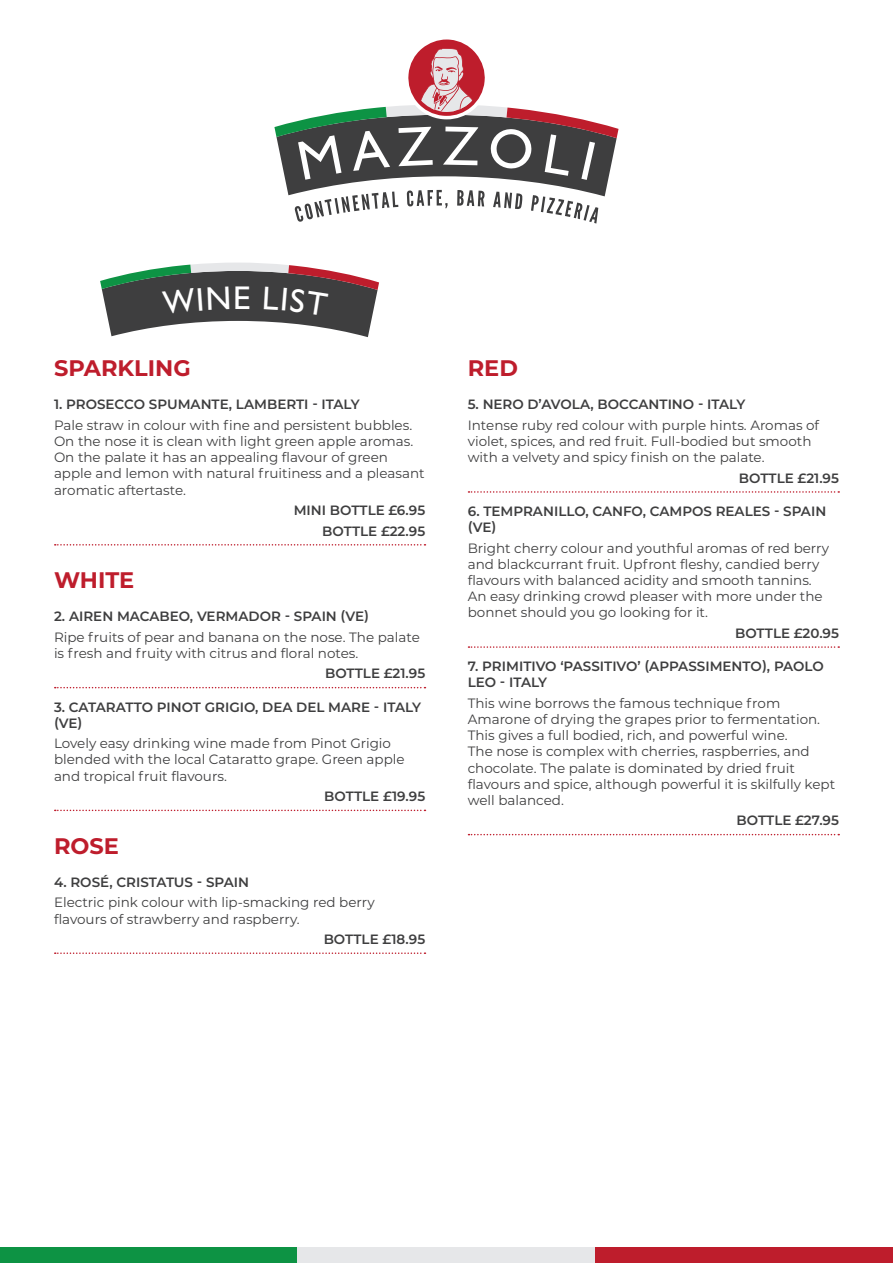
<style>
.page{position:relative;width:893px;height:1263px;background:#fff}
.page>*{position:absolute;margin:0;border:0;box-sizing:border-box;transform-origin:0 0}
.t1{font:33px "Humanist 521 BT";color:#fff}
.t2{font:700 22.5px "Montserrat";color:#be1d2c}
.t3{font:13.5px/16.2px "Montserrat";color:#3e3e3f}
.t4{font:600 13.5px/16.2px "Montserrat";color:#3e3e3f}
</style>
<div class="page">
<div style="left:0;top:1247px;width:298px;height:16px;background:#0d9344"></div>
<div style="left:298px;top:1247px;width:297px;height:16px;background:#e6e7e9"></div>
<div style="left:595px;top:1247px;width:298px;height:16px;background:#be1d2c"></div>
<svg style="left:55px;top:544px;width:370px;height:1px"></svg>
<svg style="left:55px;top:687px;width:370px;height:1px"></svg>
<svg style="left:55px;top:810px;width:370px;height:1px"></svg>
<svg style="left:55px;top:952px;width:370px;height:2px"></svg>
<svg style="left:468px;top:491px;width:371px;height:2px"></svg>
<svg style="left:468px;top:646px;width:371px;height:2px"></svg>
<svg style="left:468px;top:834px;width:371px;height:1px"></svg>
<svg style="left:274px;top:39px;width:344px;height:185px"></svg>
<svg style="left:100px;top:263px;width:279px;height:74px"></svg>
<h1 class="t1" style="left:233px;top:277px;width:20px">E</h1>
<p class="t2" style="left:54px;top:352px;width:138px">SPARKLING</p>
<p class="t4" style="left:54px;top:396px;width:307px">1. PROSECCO SPUMANTE, LAMBERTI - ITALY</p>
<p class="t3" style="left:54px;top:416px;width:372px">Pale straw in colour with fine and persistent bubbles.<br>On the nose it is clean with light green apple aromas.<br>On the palate it has an appealing flavour of green apple and lemon with natural fruitiness and a pleasant aromatic aftertaste.</p>
<p class="t4" style="left:294px;top:502px;width:133px">MINI BOTTLE £6.95</p>
<p class="t4" style="left:322px;top:522px;width:104px">BOTTLE £22.95</p>
<p class="t2" style="left:54px;top:564px;width:82px">WHITE</p>
<p class="t4" style="left:54px;top:608px;width:317px">2. AIREN MACABEO, VERMADOR - SPAIN (VE)</p>
<p class="t3" style="left:54px;top:628px;width:367px">Ripe fruits of pear and banana on the nose. The palate is fresh and fruity with citrus and floral notes.</p>
<p class="t4" style="left:325px;top:665px;width:102px">BOTTLE £21.95</p>
<p class="t4" style="left:54px;top:698px;width:369px">3. CATARATTO PINOT GRIGIO, DEA DEL MARE - ITALY (VE)</p>
<p class="t3" style="left:54px;top:735px;width:352px">Lovely easy drinking wine made from Pinot Grigio blended with the local Cataratto grape. Green apple and tropical fruit flavours.</p>
<p class="t4" style="left:324px;top:788px;width:102px">BOTTLE £19.95</p>
<p class="t2" style="left:54px;top:829px;width:66px">ROSE</p>
<p class="t4" style="left:54px;top:873px;width:197px">4. ROSÉ, CRISTATUS - SPAIN</p>
<p class="t3" style="left:54px;top:894px;width:322px">Electric pink colour with lip-smacking red berry flavours of strawberry and raspberry.</p>
<p class="t4" style="left:324px;top:930px;width:103px">BOTTLE £18.95</p>
<p class="t2" style="left:468px;top:352px;width:52px">RED</p>
<p class="t4" style="left:468px;top:396px;width:279px">5. NERO D’AVOLA, BOCCANTINO - ITALY</p>
<p class="t3" style="left:468px;top:416px;width:353px">Intense ruby red colour with purple hints. Aromas of violet, spices, and red fruit. Full-bodied but smooth with a velvety and spicy finish on the palate.</p>
<p class="t4" style="left:739px;top:469px;width:102px">BOTTLE £21.95</p>
<p class="t4" style="left:468px;top:502px;width:360px">6. TEMPRANILLO, CANFO, CAMPOS REALES - SPAIN (VE)</p>
<p class="t3" style="left:468px;top:539px;width:363px">Bright cherry colour and youthful aromas of red berry and blackcurrant fruit. Upfront fleshy, candied berry flavours with balanced acidity and smooth tannins.<br>An easy drinking crowd pleaser with more under the bonnet should you go looking for it.</p>
<p class="t4" style="left:735px;top:624px;width:105px">BOTTLE £20.95</p>
<p class="t4" style="left:468px;top:657px;width:358px">7. PRIMITIVO ‘PASSITIVO’ (APPASSIMENTO), PAOLO<br>LEO - ITALY</p>
<p class="t3" style="left:468px;top:694px;width:369px">This wine borrows the famous technique from Amarone of drying the grapes prior to fermentation.<br>This gives a full bodied, rich, and powerful wine.<br>The nose is complex with cherries, raspberries, and chocolate. The palate is dominated by dried fruit flavours and spice, although powerful it is skilfully kept well balanced.</p>
<p class="t4" style="left:736px;top:812px;width:104px">BOTTLE £27.95</p>
</div>
